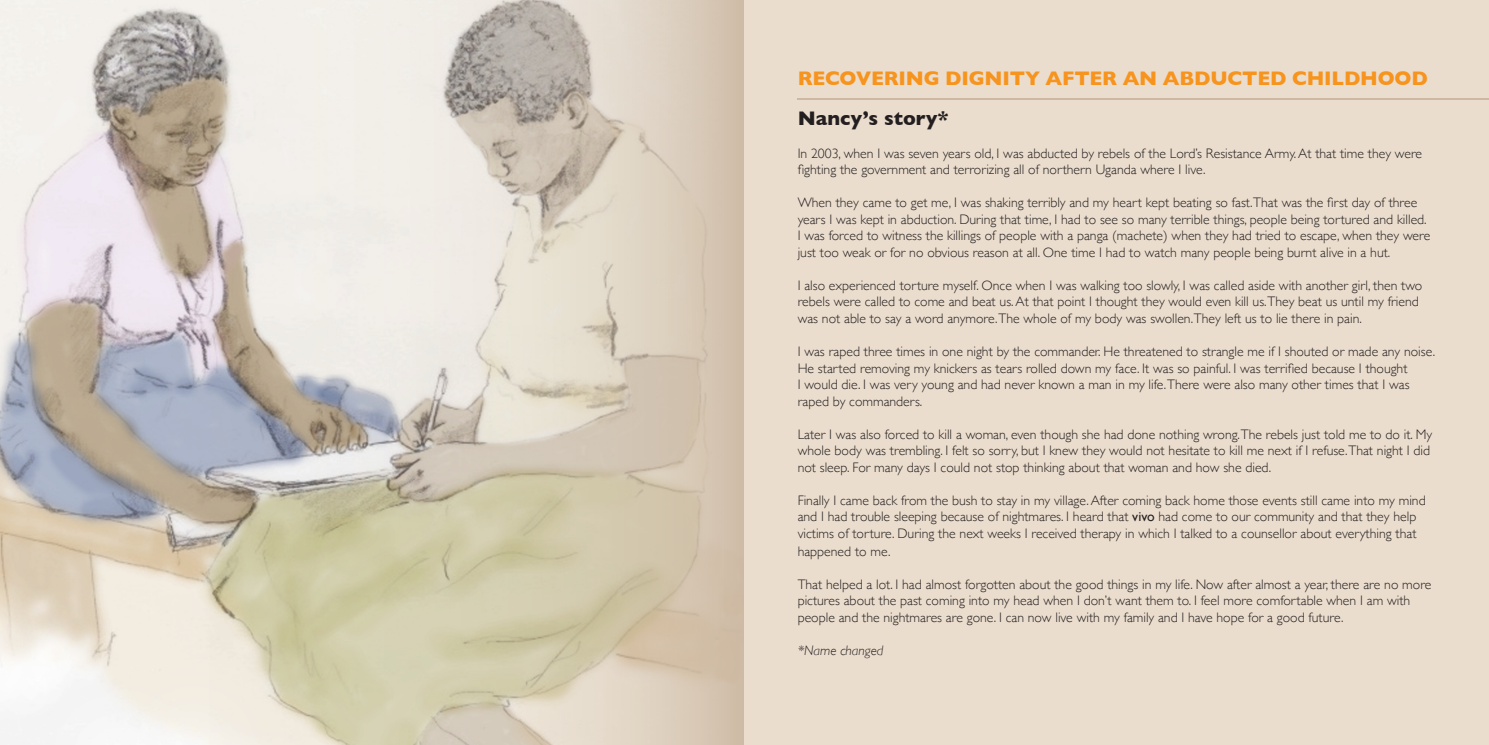
<style>
.page{position:relative;width:1489px;height:745px;background:#fff}
.page>*{position:absolute;margin:0;border:0;box-sizing:border-box;transform-origin:0 0}
.t1{font:700 20px "Gill Sans";letter-spacing:-.01em;color:#f7941d}
.t2{font:700 20px "Gill Sans";color:#231f20}
.t3{font:300 13.75px/16.5px "Gill Sans";color:#231f20}
.t4{font:italic 300 13.75px "Gill Sans";color:#231f20}
.s1{font-weight:400}
</style>
<div class="page">
<img style="left:0;top:0;width:744px;height:744px">
<div style="left:744px;top:0;width:744px;height:744px;background:#ebddcd"></div>
<hr style="left:797px;top:98px;width:691px;height:2px;background:#cdb9a3">
<h1 class="t1" style="left:797px;top:62px;width:631px">RECOVERING DIGNITY AFTER AN ABDUCTED CHILDHOOD</h1>
<h1 class="t2" style="left:797px;top:102px;width:152px">Nancy’s story*</h1>
<p class="t3" style="left:797px;top:144px;width:626px">In 2003, when I was seven years old, I was abducted by rebels of the Lord’s Resistance Army. At that time they were fighting the government and terrorizing all of northern Uganda where I live.</p>
<p class="t3" style="left:797px;top:194px;width:634px">When they came to get me, I was shaking terribly and my heart kept beating so fast.That was the first day of three years I was kept in abduction. During that time, I had to see so many terrible things, people being tortured and killed.<br>I was forced to witness the killings of people with a panga (machete) when they had tried to escape, when they were just too weak or for no obvious reason at all. One time I had to watch many people being burnt alive in a hut.</p>
<p class="t3" style="left:797px;top:276px;width:626px">I also experienced torture myself. Once when I was walking too slowly, I was called aside with another girl, then two rebels were called to come and beat us. At that point I thought they would even kill us.They beat us until my friend was not able to say a word anymore.The whole of my body was swollen.They left us to lie there in pain.</p>
<p class="t3" style="left:797px;top:342px;width:639px">I was raped three times in one night by the commander. He threatened to strangle me if I shouted or made any noise.<br>He started removing my knickers as tears rolled down my face. It was so painful. I was terrified because I thought<br>I would die. I was very young and had never known a man in my life.There were also many other times that I was raped by commanders.</p>
<p class="t3" style="left:797px;top:425px;width:636px">Later I was also forced to kill a woman, even though she had done nothing wrong.The rebels just told me to do it. My whole body was trembling. I felt so sorry, but I knew they would not hesitate to kill me next if I refuse.That night I did not sleep. For many days I could not stop thinking about that woman and how she died.</p>
<p class="t3" style="left:797px;top:491px;width:629px">Finally I came back from the bush to stay in my village. After coming back home those events still came into my mind and I had trouble sleeping because of nightmares. I heard that <span class="s1">vivo</span> had come to our community and that they help victims of torture. During the next weeks I received therapy in which I talked to a counsellor about everything that</p>
<p class="t3" style="left:797px;top:542px;width:94px">happened to me.</p>
<p class="t3" style="left:797px;top:575px;width:635px">That helped a lot. I had almost forgotten about the good things in my life. Now after almost a year, there are no more pictures about the past coming into my head when I don’t want them to. I feel more comfortable when I am with people and the nightmares are gone. I can now live with my family and I have hope for a good future.</p>
<p class="t4" style="left:797px;top:642px;width:87px">*Name changed</p>
</div>
